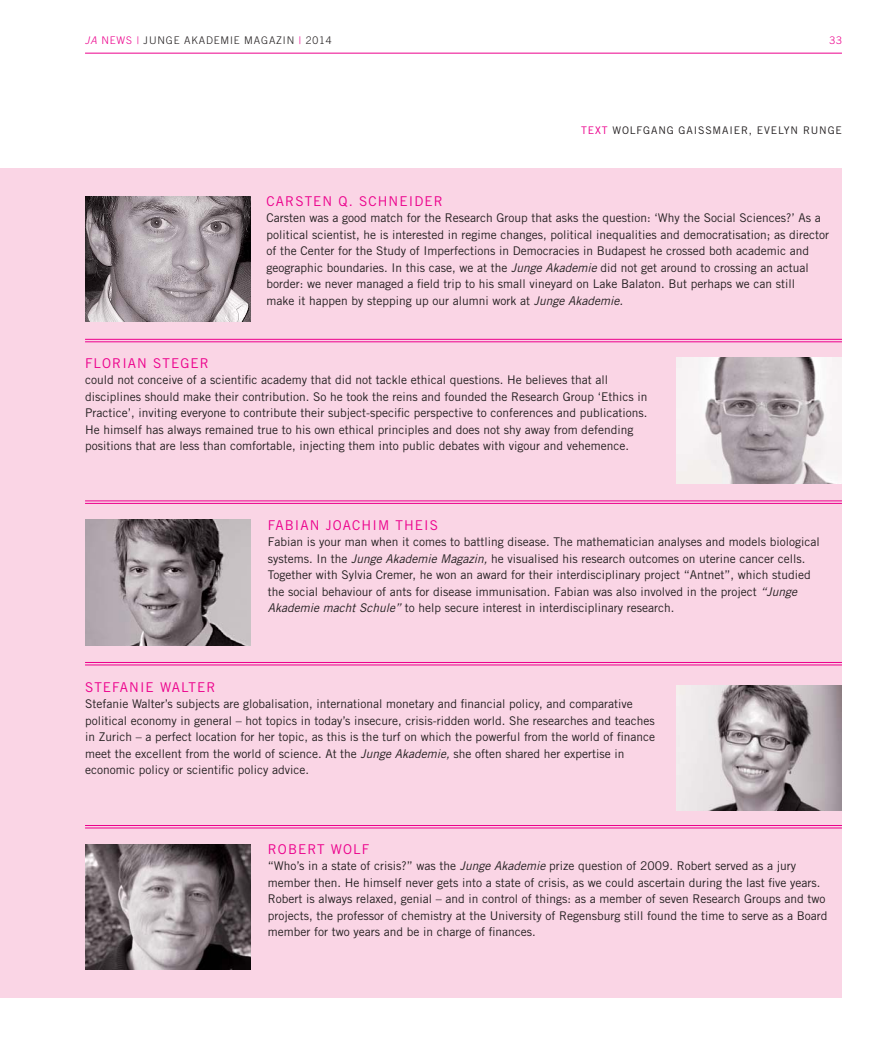
<style>
.page{position:relative;width:893px;height:1063px;background:#fff}
.page>*{position:absolute;margin:0;border:0;box-sizing:border-box;transform-origin:0 0}
.t1{font:13.5px "Trade Gothic";letter-spacing:.08em;color:#ec008c}
.t2{font:12px/16.5px "Trade Gothic";color:#231f20}
.t3{font:10.5px "Trade Gothic";letter-spacing:.08em;color:#231f20}
.t4{font:300 10.5px "Trade Gothic";letter-spacing:.08em;color:#231f20}
.t5{font:300 10.5px "Trade Gothic";color:#ec008c}
.s1{font-style:italic;color:#ec008c}
.s2{color:#ec008c}
.s3{font-style:italic}
</style>
<div class="page">
<div style="left:0;top:169px;width:842px;height:829px;background:#fad5e5"></div>
<hr style="left:85px;top:503px;width:757px;height:1px;background:#ec008c">
<hr style="left:85px;top:501px;width:757px;height:1px;background:#ec008c">
<hr style="left:85px;top:665px;width:757px;height:1px;background:#ec008c">
<hr style="left:85px;top:662px;width:757px;height:1px;background:#ec008c">
<hr style="left:85px;top:828px;width:757px;height:1px;background:#ec008c">
<hr style="left:85px;top:825px;width:757px;height:1px;background:#ec008c">
<img style="left:85px;top:196px;width:166px;height:126px">
<img style="left:676px;top:358px;width:166px;height:125px">
<img style="left:85px;top:520px;width:166px;height:125px">
<img style="left:676px;top:685px;width:166px;height:125px">
<img style="left:85px;top:844px;width:166px;height:125px">
<hr style="left:85px;top:342px;width:757px;height:1px;background:#ec008c">
<hr style="left:85px;top:339px;width:757px;height:1px;background:#ec008c">
<hr style="left:85px;top:53px;width:757px;height:1px;background:#ec008c">
<p class="t4" style="left:85px;top:36px;width:248px"><span class="s1">JA</span> <span class="s2">NEWS |</span> JUNGE AKADEMIE MAGAZIN <span class="s2">|</span> 2014</p>
<p class="t5" style="left:829px;top:36px;width:14px">33</p>
<p class="t3" style="left:581px;top:126px;width:262px"><span class="s2">TEXT</span> WOLFGANG GAISSMAIER, EVELYN RUNGE</p>
<p class="t1" style="left:267px;top:196px;width:178px">CARSTEN Q. SCHNEIDER</p>
<p class="t2" style="left:267px;top:211px;width:564px">Carsten was a good match for the Research Group that asks the question: ‘Why the Social Sciences?’ As a political scientist, he is interested in regime changes, political inequalities and democratisation; as director of the Center for the Study of Imperfections in Democracies in Budapest he crossed both academic and geographic boundaries. In this case, we at the <span class="s3">Junge Akademie</span> did not get around to crossing an actual border: we never managed a field trip to his small vineyard on Lake Balaton. But perhaps we can still<br>make it happen by stepping up our alumni work at <span class="s3">Junge Akademie.</span></p>
<p class="t1" style="left:85px;top:358px;width:125px">FLORIAN STEGER</p>
<p class="t2" style="left:85px;top:373px;width:564px">could not conceive of a scientific academy that did not tackle ethical questions. He believes that all disciplines should make their contribution. So he took the reins and founded the Research Group ‘Ethics in Practice’, inviting everyone to contribute their subject-specific perspective to conferences and publications.<br>He himself has always remained true to his own ethical principles and does not shy away from defending positions that are less than comfortable, injecting them into public debates with vigour and vehemence.</p>
<p class="t1" style="left:268px;top:520px;width:172px">FABIAN JOACHIM THEIS</p>
<p class="t2" style="left:268px;top:535px;width:553px">Fabian is your man when it comes to battling disease. The mathematician analyses and models biological systems. In the <span class="s3">Junge Akademie Magazin,</span> he visualised his research outcomes on uterine cancer cells.<br>Together with Sylvia Cremer, he won an award for their interdisciplinary project “Antnet”, which studied the social behaviour of ants for disease immunisation. Fabian was also involved in the project <span class="s3">“Junge Akademie macht Schule”</span> to help secure interest in interdisciplinary research.</p>
<p class="t1" style="left:85px;top:682px;width:132px">STEFANIE WALTER</p>
<p class="t2" style="left:85px;top:697px;width:572px">Stefanie Walter’s subjects are globalisation, international monetary and financial policy, and comparative political economy in general – hot topics in today’s insecure, crisis-ridden world. She researches and teaches in Zurich – a perfect location for her topic, as this is the turf on which the powerful from the world of finance meet the excellent from the world of science. At the <span class="s3">Junge Akademie,</span> she often shared her expertise in economic policy or scientific policy advice.</p>
<p class="t1" style="left:268px;top:844px;width:103px">ROBERT WOLF</p>
<p class="t2" style="left:268px;top:859px;width:561px">“Who’s in a state of crisis?” was the <span class="s3">Junge Akademie</span> prize question of 2009. Robert served as a jury member then. He himself never gets into a state of crisis, as we could ascertain during the last five years.<br>Robert is always relaxed, genial – and in control of things: as a member of seven Research Groups and two projects, the professor of chemistry at the University of Regensburg still found the time to serve as a Board member for two years and be in charge of finances.</p>
</div>
